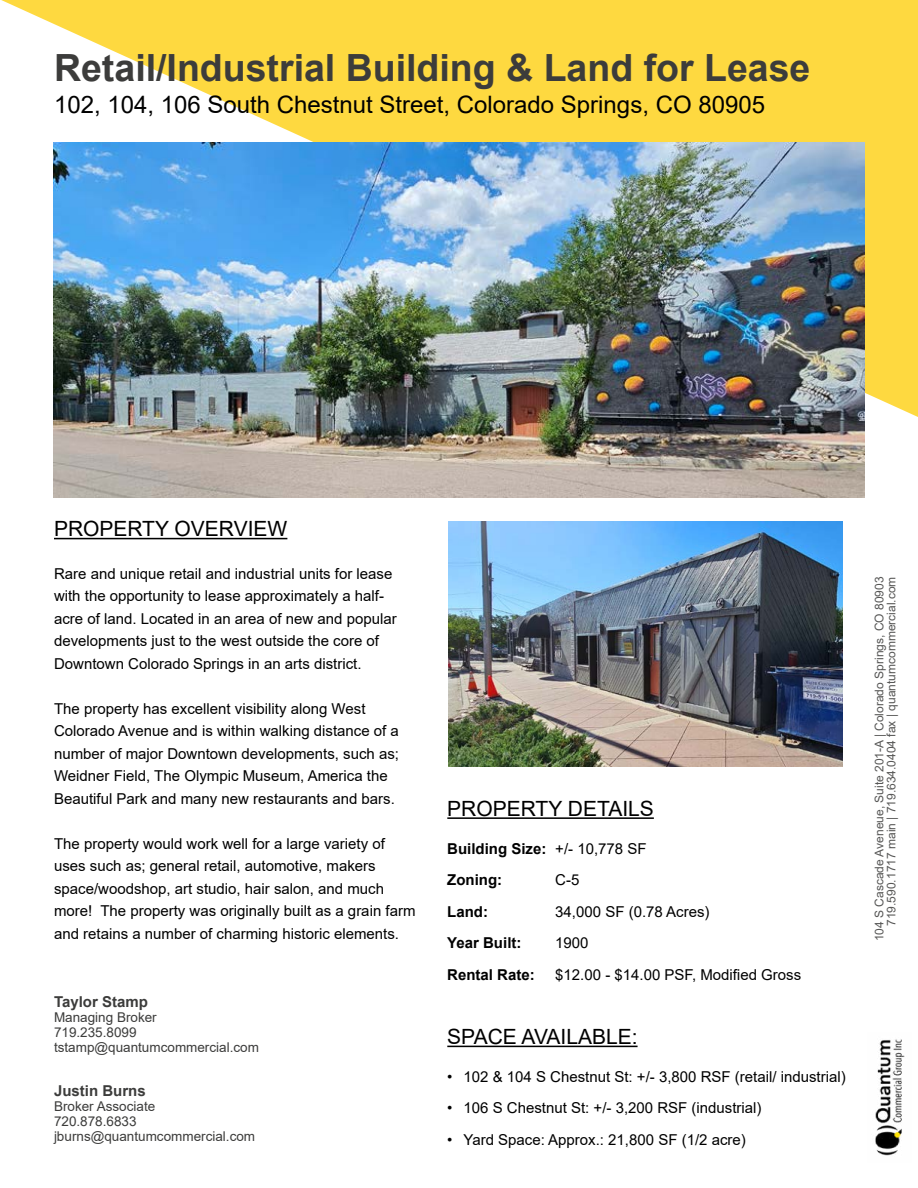
<style>
.page{position:relative;width:918px;height:1188px;background:#fff}
.page>*{position:absolute;margin:0;border:0;box-sizing:border-box;transform-origin:0 0}
.t1{font:700 37.5px "Arial";color:#3c3c3b}
.t2{font:24px "Arial";color:#000}
.t3{font:21px "Arial";color:#000}
.t4{font:15px/22.5px "Arial";color:#000}
.t5{font:700 15px/31.5px "Arial";color:#000}
.t6{font:700 15px "Arial";color:#3c3c3b}
.t7{font:13.5px/15px "Arial";color:#3c3c3b}
.t8{font:12px/12px "Arial";color:#575756;text-align:right}
.s1{font-weight:400}
</style>
<div class="page">
<img style="left:448px;top:521px;width:395px;height:245px">
<svg style="left:1px;top:0;width:917px;height:429px;fill:#fed940"></svg>
<img style="left:875px;top:1039px;width:30px;height:117px">
<img style="left:54px;top:142px;width:810px;height:355px">
<hr style="left:54px;top:538px;width:233px;height:1px;background:#000">
<hr style="left:447px;top:817px;width:207px;height:2px;background:#000">
<hr style="left:447px;top:1046px;width:191px;height:1px;background:#000">
<h1 class="t1" style="left:54px;top:42px;width:758px">Retail/Industrial Building &amp; Land for Lease</h1>
<h2 class="t2" style="left:54px;top:88px;width:713px">102, 104, 106 South Chestnut Street, Colorado Springs, CO 80905</h2>
<h3 class="t3" style="left:54px;top:515px;width:235px">PROPERTY OVERVIEW</h3>
<p class="t4" style="left:54px;top:562px;width:344px">Rare and unique retail and industrial units for lease with the opportunity to lease approximately a half&shy;acre of land. Located in an area of new and popular developments just to the west outside the core of Downtown Colorado Springs in an arts district.</p>
<p class="t4" style="left:54px;top:697px;width:347px">The property has excellent visibility along West Colorado Avenue and is within walking distance of a number of major Downtown developments, such as; Weidner Field, The Olympic Museum, America the Beautiful Park and many new restaurants and bars.</p>
<p class="t4" style="left:54px;top:832px;width:363px">The property would work well for a large variety of uses such as; general retail, automotive, makers space/woodshop, art studio, hair salon, and much more! The property was originally built as a grain farm and retains a number of charming historic elements.</p>
<p class="t6" style="left:54px;top:991px;width:95px">Taylor Stamp</p>
<p class="t7" style="left:54px;top:1010px;width:206px">Managing Broker<br>719.235.8099 tstamp@quantumcommercial.com</p>
<p class="t6" style="left:54px;top:1080px;width:93px">Justin Burns</p>
<p class="t7" style="left:54px;top:1099px;width:203px">Broker Associate<br>720.878.6833 jburns@quantumcommercial.com</p>
<h3 class="t3" style="left:447px;top:794px;width:208px">PROPERTY DETAILS</h3>
<p class="t5" style="left:447px;top:833px;width:201px">Building Size: <span class="s1">+/- 10,778 SF<br></span>Zoning:</p>
<p class="t4" style="left:555px;top:869px;width:26px">C-5</p>
<p class="t5" style="left:447px;top:896px;width:42px">Land:</p>
<p class="t4" style="left:555px;top:900px;width:156px">34,000 SF (0.78 Acres)</p>
<p class="t5" style="left:447px;top:927px;width:76px">Year Built:</p>
<p class="t4" style="left:555px;top:932px;width:35px">1900</p>
<p class="t5" style="left:447px;top:959px;width:89px">Rental Rate:</p>
<p class="t4" style="left:555px;top:963px;width:247px">$12.00 - $14.00 PSF, Modified Gross</p>
<h3 class="t3" style="left:447px;top:1022px;width:192px">SPACE AVAILABLE:</h3>
<p class="t4" style="left:447px;top:1065px;width:400px">• 102 &amp; 104 S Chestnut St: +/- 3,800 RSF (retail/ industrial)</p>
<p class="t4" style="left:447px;top:1097px;width:316px">• 106 S Chestnut St: +/- 3,200 RSF (industrial)</p>
<p class="t4" style="left:447px;top:1128px;width:300px">• Yard Space: Approx.: 21,800 SF (1/2 acre)</p>
<p class="t8" style="left:873px;top:941px;width:366px;rotate:-90deg">104 S Cascade Aveneue, Suite 201-A | Colorado Springs, CO 80903<br>719.590.1717 main | 719.634.0404 fax | quantumcommercial.com</p>
</div>
